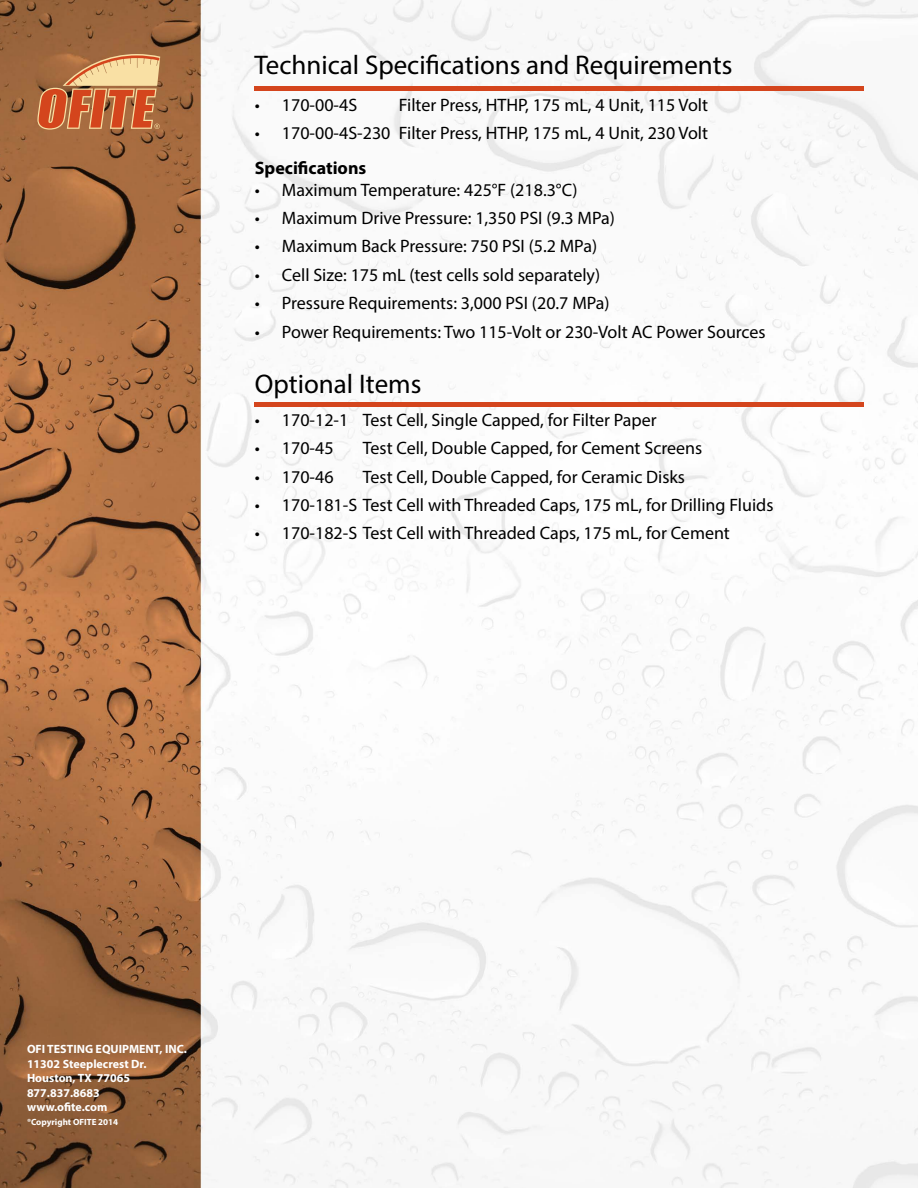
<style>
.page{position:relative;width:918px;height:1188px;background:#fff}
.page>*{position:absolute;margin:0;border:0;box-sizing:border-box;transform-origin:0 0}
.t1{font:27px "Myriad Pro";color:#000}
.t2{font:18px/35.1px "Myriad Pro";color:#000}
.t3{font:700 12px/14.4px "Myriad Pro";color:#fff}
.t4{font:700 9px "Myriad Pro";color:#fff}
.s1{font-weight:700}
</style>
<div class="page">
<img style="left:0;top:0;width:918px;height:1188px">
<svg style="left:37px;top:54px;width:123px;height:76px;background:#cb8152"></svg>
<hr style="left:254px;top:87px;width:610px;height:4px;background:#d4451d">
<hr style="left:254px;top:402px;width:610px;height:4px;background:#d4451d">
<p class="t1" style="left:254px;top:49px;width:479px">Technical Specifications and Requirements</p>
<p class="t2" style="left:255px;top:87px;width:104px">• 170-00-4S</p>
<p class="t2" style="left:399px;top:87px;width:311px">Filter Press, HTHP, 175 mL, 4 Unit, 115 Volt</p>
<p class="t2" style="left:255px;top:115px;width:455px">• 170-00-4S-230 Filter Press, HTHP, 175 mL, 4 Unit, 230 Volt<br><span class="s1">Specifications</span></p>
<p class="t2" style="left:255px;top:172px;width:324px">• Maximum Temperature: 425°F (218.3°C)</p>
<p class="t2" style="left:255px;top:200px;width:362px">• Maximum Drive Pressure: 1,350 PSI (9.3 MPa)</p>
<p class="t2" style="left:255px;top:229px;width:344px">• Maximum Back Pressure: 750 PSI (5.2 MPa)</p>
<p class="t2" style="left:255px;top:257px;width:347px">• Cell Size: 175 mL (test cells sold separately)</p>
<p class="t2" style="left:255px;top:285px;width:356px">• Pressure Requirements: 3,000 PSI (20.7 MPa)</p>
<p class="t2" style="left:255px;top:314px;width:512px">• Power Requirements: Two 115-Volt or 230-Volt AC Power Sources</p>
<p class="t1" style="left:255px;top:367px;width:168px">Optional Items</p>
<p class="t2" style="left:255px;top:402px;width:403px">• 170-12-1 Test Cell, Single Capped, for Filter Paper</p>
<p class="t2" style="left:255px;top:431px;width:80px">• 170-45</p>
<p class="t2" style="left:363px;top:431px;width:341px">Test Cell, Double Capped, for Cement Screens</p>
<p class="t2" style="left:255px;top:459px;width:80px">• 170-46</p>
<p class="t2" style="left:363px;top:459px;width:324px">Test Cell, Double Capped, for Ceramic Disks</p>
<p class="t2" style="left:255px;top:487px;width:520px">• 170-181-S Test Cell with Threaded Caps, 175 mL, for Drilling Fluids</p>
<p class="t2" style="left:255px;top:516px;width:477px">• 170-182-S Test Cell with Threaded Caps, 175 mL, for Cement</p>
<p class="t3" style="left:27px;top:1042px;width:161px">OFI TESTING EQUIPMENT, INC.<br>11302 Steeplecrest Dr.<br>Houston, TX 77065<br>877.837.8683<br>www.ofite.com</p>
<p class="t4" style="left:27px;top:1116px;width:93px">®Copyright OFITE 2014</p>
</div>
